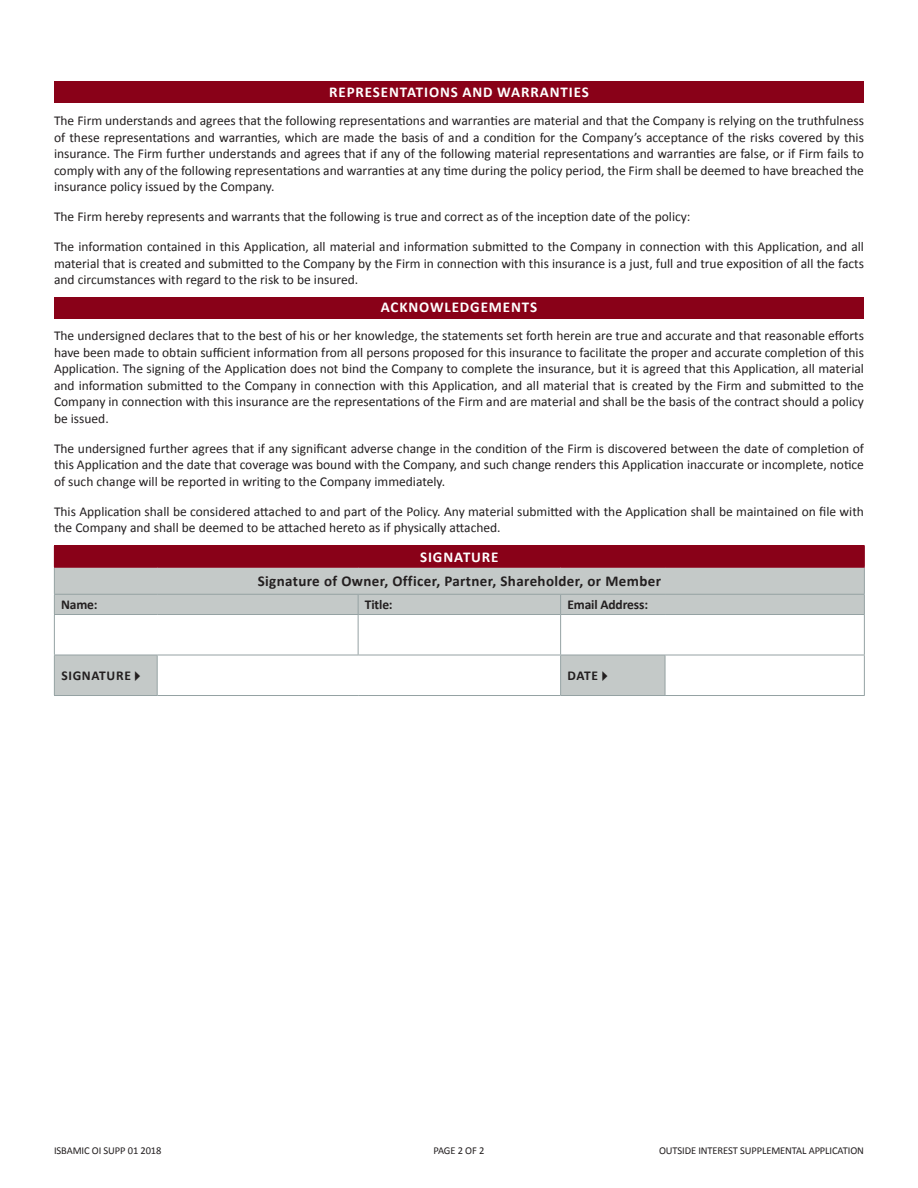
<style>
.page{position:relative;width:918px;height:1188px;background:#fff}
.page>*{position:absolute;margin:0;border:0;box-sizing:border-box;transform-origin:0 0}
.t1{font:700 15px "Calibri";letter-spacing:.06em;color:#fff}
.t2{font:700 15px "Calibri";letter-spacing:.025em;color:#231f20}
.t3{font:13.5px/16.5px "Calibri";color:#231f20;text-align:justify}
.t4{font:700 13.5px "Calibri";letter-spacing:-.01em;color:#231f20}
.t5{font:700 13.5px "Calibri";letter-spacing:.05em;color:#231f20}
.t6{font:10.5px "Calibri";letter-spacing:-.01em;color:#231f20}
.s1{font-family:"Franklin Gothic";font-weight:400;font-size:14.25px}
</style>
<div class="page">
<div style="left:54px;top:81px;width:810px;height:22px;background:#890118"></div>
<div style="left:54px;top:297px;width:810px;height:22px;background:#890118"></div>
<div style="left:54px;top:546px;width:810px;height:21px;background:#890118"></div>
<svg style="left:55px;top:568px;width:809px;height:127px;fill:#c4c9c8"></svg>
<svg style="left:158px;top:656px;width:706px;height:39px"></svg>
<svg style="left:358px;top:595px;width:1px;height:19px"></svg>
<svg style="left:560px;top:595px;width:1px;height:19px"></svg>
<hr style="left:54px;top:614px;width:103px;height:1px;background:#95a2a3">
<hr style="left:157px;top:614px;width:201px;height:1px;background:#95a2a3">
<hr style="left:358px;top:614px;width:203px;height:1px;background:#95a2a3">
<hr style="left:358px;top:615px;width:1px;height:40px;background:#95a2a3">
<hr style="left:561px;top:614px;width:104px;height:1px;background:#95a2a3">
<hr style="left:560px;top:615px;width:1px;height:40px;background:#95a2a3">
<hr style="left:665px;top:614px;width:200px;height:1px;background:#95a2a3">
<hr style="left:54px;top:655px;width:103px;height:1px;background:#95a2a3">
<hr style="left:157px;top:655px;width:201px;height:1px;background:#95a2a3">
<hr style="left:157px;top:655px;width:1px;height:40px;background:#95a2a3">
<hr style="left:358px;top:655px;width:203px;height:1px;background:#95a2a3">
<hr style="left:561px;top:655px;width:104px;height:1px;background:#95a2a3">
<hr style="left:560px;top:655px;width:1px;height:40px;background:#95a2a3">
<hr style="left:665px;top:655px;width:200px;height:1px;background:#95a2a3">
<hr style="left:54px;top:615px;width:1px;height:40px;background:#95a2a3">
<hr style="left:864px;top:615px;width:1px;height:40px;background:#95a2a3">
<hr style="left:54px;top:655px;width:1px;height:40px;background:#95a2a3">
<hr style="left:665px;top:655px;width:1px;height:40px;background:#95a2a3">
<hr style="left:864px;top:655px;width:1px;height:40px;background:#95a2a3">
<hr style="left:54px;top:695px;width:103px;height:1px;background:#95a2a3">
<hr style="left:157px;top:695px;width:201px;height:1px;background:#95a2a3">
<hr style="left:358px;top:695px;width:203px;height:1px;background:#95a2a3">
<hr style="left:561px;top:695px;width:104px;height:1px;background:#95a2a3">
<hr style="left:665px;top:695px;width:200px;height:1px;background:#95a2a3">
<hr style="left:54px;top:594px;width:103px;height:1px;background:#95a2a3">
<hr style="left:157px;top:594px;width:201px;height:1px;background:#95a2a3">
<hr style="left:358px;top:594px;width:203px;height:1px;background:#95a2a3">
<hr style="left:561px;top:594px;width:104px;height:1px;background:#95a2a3">
<hr style="left:665px;top:594px;width:200px;height:1px;background:#95a2a3">
<hr style="left:54px;top:545px;width:103px;height:1px;background:#890118">
<svg style="left:54px;top:568px;width:1px;height:46px"></svg>
<hr style="left:157px;top:545px;width:201px;height:1px;background:#890118">
<hr style="left:358px;top:545px;width:203px;height:1px;background:#890118">
<hr style="left:561px;top:545px;width:104px;height:1px;background:#890118">
<hr style="left:665px;top:545px;width:200px;height:1px;background:#890118">
<svg style="left:864px;top:546px;width:1px;height:68px"></svg>
<hr style="left:54px;top:567px;width:103px;height:1px;background:#890118">
<hr style="left:157px;top:567px;width:201px;height:1px;background:#890118">
<hr style="left:358px;top:567px;width:203px;height:1px;background:#890118">
<hr style="left:561px;top:567px;width:104px;height:1px;background:#890118">
<hr style="left:665px;top:567px;width:200px;height:1px;background:#890118">
<p class="t1" style="left:329px;top:82px;width:261px">REPRESENTATIONS AND WARRANTIES</p>
<p class="t3" style="left:54px;top:112px;width:812px">The Firm understands and agrees that the following representations and warranties are material and that the Company is relying on the truthfulness of these representations and warranties, which are made the basis of and a condition for the Company’s acceptance of the risks covered by this insurance. The Firm further understands and agrees that if any of the following material representations and warranties are false, or if Firm fails to comply with any of the following representations and warranties at any time during the policy period, the Firm shall be deemed to have breached the insurance policy issued by the Company.</p>
<p class="t3" style="left:54px;top:208px;width:638px">The Firm hereby represents and warrants that the following is true and correct as of the inception date of the policy:</p>
<p class="t3" style="left:54px;top:238px;width:812px">The information contained in this Application, all material and information submitted to the Company in connection with this Application, and all material that is created and submitted to the Company by the Firm in connection with this insurance is a just, full and true exposition of all the facts and circumstances with regard to the risk to be insured.</p>
<p class="t1" style="left:381px;top:298px;width:158px">ACKNOWLEDGEMENTS</p>
<p class="t3" style="left:54px;top:327px;width:812px">The undersigned declares that to the best of his or her knowledge, the statements set forth herein are true and accurate and that reasonable efforts have been made to obtain sufficient information from all persons proposed for this insurance to facilitate the proper and accurate completion of this Application. The signing of the Application does not bind the Company to complete the insurance, but it is agreed that this Application, all material and information submitted to the Company in connection with this Application, and all material that is created by the Firm and submitted to the Company in connection with this insurance are the representations of the Firm and are material and shall be the basis of the contract should a policy be issued.</p>
<p class="t3" style="left:54px;top:440px;width:811px">The undersigned further agrees that if any significant adverse change in the condition of the Firm is discovered between the date of completion of this Application and the date that coverage was bound with the Company, and such change renders this Application inaccurate or incomplete, notice of such change will be reported in writing to the Company immediately.</p>
<p class="t3" style="left:54px;top:503px;width:811px">This Application shall be considered attached to and part of the Policy. Any material submitted with the Application shall be maintained on file with the Company and shall be deemed to be attached hereto as if physically attached.</p>
<p class="t1" style="left:420px;top:548px;width:80px">SIGNATURE</p>
<p class="t2" style="left:258px;top:572px;width:405px">Signature of Owner, Officer, Partner, Shareholder, or Member</p>
<p class="t4" style="left:61px;top:597px;width:38px">Name:</p>
<p class="t4" style="left:365px;top:597px;width:29px">Title:</p>
<p class="t4" style="left:567px;top:597px;width:82px">Email Address:</p>
<p class="t5" style="left:61px;top:667px;width:81px">SIGNATURE <span class="s1">►</span></p>
<p class="t4" style="left:568px;top:667px;width:42px">DATE <span class="s1">►</span></p>
<p class="t6" style="left:54px;top:1144px;width:109px">ISBAMIC OI SUPP 01 2018</p>
<p class="t6" style="left:434px;top:1144px;width:52px">PAGE 2 OF 2</p>
<p class="t6" style="left:659px;top:1144px;width:206px">OUTSIDE INTEREST SUPPLEMENTAL APPLICATION</p>
</div>
